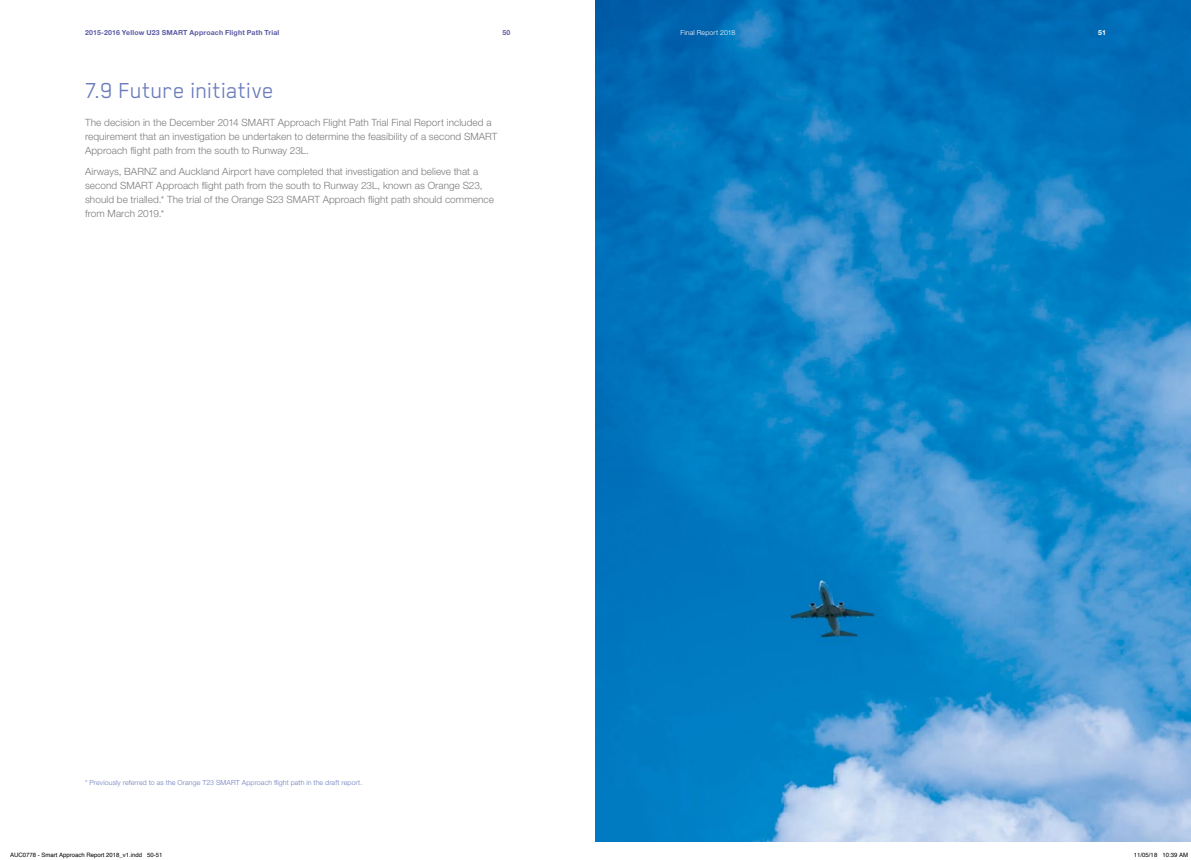
<style>
.page{position:relative;width:1191px;height:860px;background:#fff}
.page>*{position:absolute;margin:0;border:0;box-sizing:border-box;transform-origin:0 0}
.t1{font:25px "Blender Pro";color:#6b7cbc}
.t2{font:300 10px/14px "Helvetica Neue LT Std";letter-spacing:.005em;color:#7c7b7b}
.t3{font:300 7px "Helvetica Neue LT Std";letter-spacing:.02em;color:#6b7cbc}
.t4{font:700 7px "Helvetica Neue LT Std";letter-spacing:.025em;color:#5d5ba5}
.t5{font:300 7px "Helvetica Neue LT Std";letter-spacing:.02em;color:#fff}
.t6{font:700 7px "Helvetica Neue LT Std";color:#fff}
.t7{font:6px "Helvetica";color:#000}
</style>
<div class="page">
<img style="left:595px;top:0;width:596px;height:842px">
<p class="t4" style="left:85px;top:29px;width:196px">2015-2016 Yellow U23 SMART Approach Flight Path Trial</p>
<p class="t4" style="left:502px;top:29px;width:10px">50</p>
<p class="t5" style="left:680px;top:29px;width:56px">Final Report 2018</p>
<p class="t6" style="left:1098px;top:29px;width:9px">51</p>
<h1 class="t1" style="left:85px;top:77px;width:191px">7.9 Future initiative</h1>
<p class="t2" style="left:85px;top:116px;width:414px">The decision in the December 2014 SMART Approach Flight Path Trial Final Report included a requirement that an investigation be undertaken to determine the feasibility of a second SMART<br>Approach flight path from the south to Runway 23L.</p>
<p class="t2" style="left:85px;top:165px;width:410px">Airways, BARNZ and Auckland Airport have completed that investigation and believe that a second SMART Approach flight path from the south to Runway 23L, known as Orange S23, should be trialled.* The trial of the Orange S23 SMART Approach flight path should commence from March 2019.*</p>
<p class="t3" style="left:85px;top:778px;width:279px">* Previously referred to as the Orange T23 SMART Approach flight path in the draft report.</p>
<p class="t7" style="left:10px;top:850px;width:154px">AUC0778 - Smart Approach Report 2018_v1.indd 50-51</p>
<p class="t7" style="left:1134px;top:850px;width:56px">11/05/18 10:39 AM</p>
</div>
